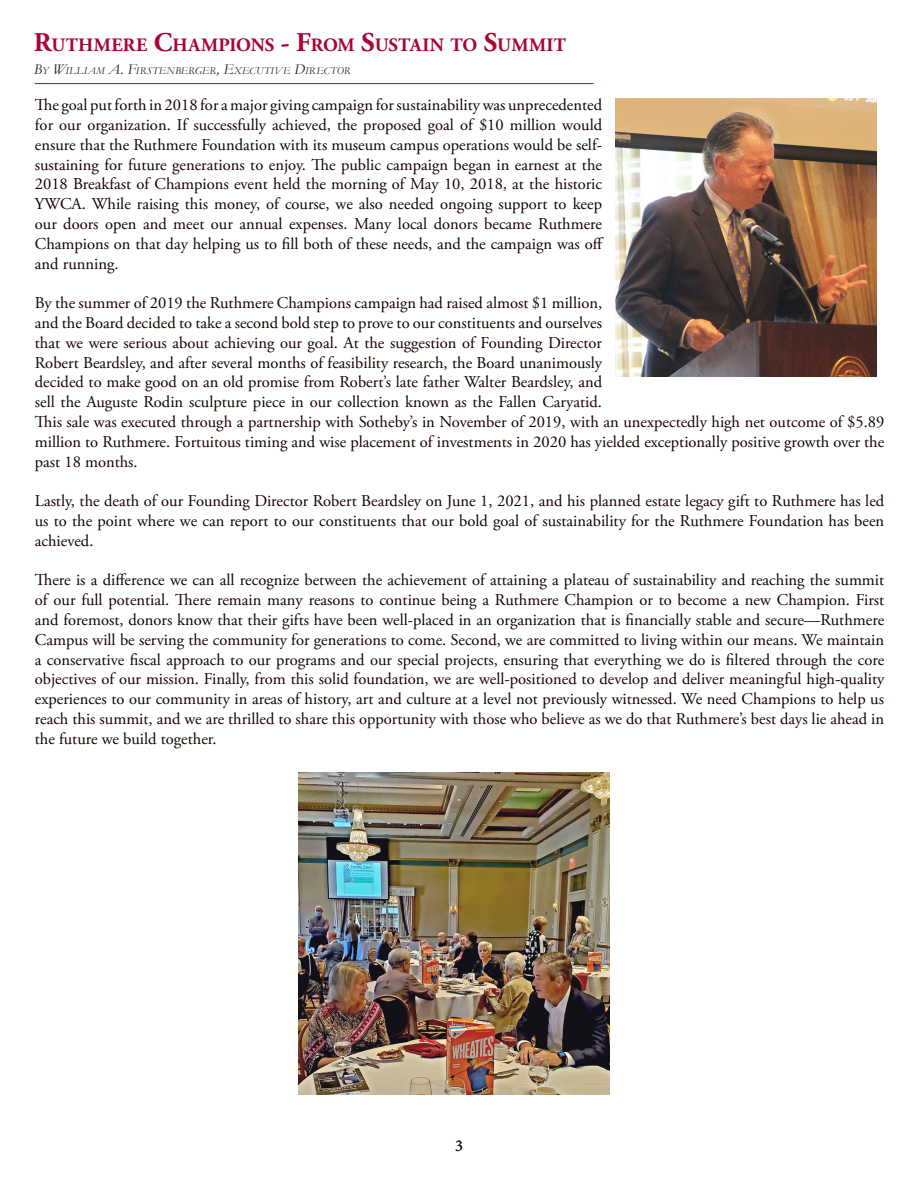
<style>
.page{position:relative;width:918px;height:1188px;background:#fff}
.page>*{position:absolute;margin:0;border:0;box-sizing:border-box;transform-origin:0 0}
.heading_1{font:700 18.9px "Adobe Garamond Pro";letter-spacing:.015em;color:#ab0333}
.t1{font:16.5px/19.8px "Adobe Garamond Pro";color:#160000;text-align:justify}
.t2{font:16.5px "Minion Pro";color:#231f20}
.heading_1-2{font:italic 10.5px "Garamond";letter-spacing:.035em;color:#231f20}
.s1{font-size:27px}
.s2{font-size:15px}
</style>
<div class="page">
<hr style="left:35px;top:83px;width:559px;height:1px;background:#ab0333">
<img style="left:616px;top:98px;width:260px;height:279px">
<img style="left:298px;top:773px;width:311px;height:322px">
<p class="heading_1" style="left:34px;top:34px;width:534px"><span class="s1">R</span>UTHMERE <span class="s1">C</span>HAMPIONS <span class="s1">- F</span>ROM <span class="s1">S</span>USTAIN TO <span class="s1">S</span>UMMIT</p>
<p class="heading_1-2" style="left:34px;top:63px;width:318px"><span class="s2">B</span>Y <span class="s2">W</span>ILLIAM <span class="s2">A. F</span>IRSTENBERGER<span class="s2">, E</span>XECUTIVE <span class="s2">D</span>IRECTOR</p>
<p class="t1" style="left:35px;top:96px;width:571px">The goal put forth in 2018 for a major giving campaign for sustainability was unprecedented for our organization. If successfully achieved, the proposed goal of $10 million would ensure that the Ruthmere Foundation with its museum campus operations would be self&shy;sustaining for future generations to enjoy. The public campaign began in earnest at the 2018 Breakfast of Champions event held the morning of May 10, 2018, at the historic YWCA. While raising this money, of course, we also needed ongoing support to keep our doors open and meet our annual expenses. Many local donors became Ruthmere Champions on that day helping us to fill both of these needs, and the campaign was off and running.</p>
<p class="t1" style="left:35px;top:294px;width:851px;text-align:left">By the summer of 2019 the Ruthmere Champions campaign had raised almost $1 million,<br>and the Board decided to take a second bold step to prove to our constituents and ourselves<br>that we were serious about achieving our goal. At the suggestion of Founding Director<br>Robert Beardsley, and after several months of feasibility research, the Board unanimously<br>decided to make good on an old promise from Robert’s late father Walter Beardsley, and<br>sell the Auguste Rodin sculpture piece in our collection known as the Fallen Caryatid.<br>This sale was executed through a partnership with Sotheby’s in November of 2019, with an unexpectedly high net outcome of $5.89 million to Ruthmere. Fortuitous timing and wise placement of investments in 2020 has yielded exceptionally positive growth over the past 18 months.</p>
<p class="t1" style="left:35px;top:492px;width:851px">Lastly, the death of our Founding Director Robert Beardsley on June 1, 2021, and his planned estate legacy gift to Ruthmere has led us to the point where we can report to our constituents that our bold goal of sustainability for the Ruthmere Foundation has been achieved.</p>
<p class="t1" style="left:35px;top:571px;width:851px">There is a difference we can all recognize between the achievement of attaining a plateau of sustainability and reaching the summit of our full potential. There remain many reasons to continue being a Ruthmere Champion or to become a new Champion. First and foremost, donors know that their gifts have been well-placed in an organization that is financially stable and secure—Ruthmere Campus will be serving the community for generations to come. Second, we are committed to living within our means. We maintain a conservative fiscal approach to our programs and our special projects, ensuring that everything we do is filtered through the core objectives of our mission. Finally, from this solid foundation, we are well-positioned to develop and deliver meaningful high-quality experiences to our community in areas of history, art and culture at a level not previously witnessed. We need Champions to help us reach this summit, and we are thrilled to share this opportunity with those who believe as we do that Ruthmere’s best days lie ahead in the future we build together.</p>
<p class="t2" style="left:455px;top:1134px;width:9px">3</p>
</div>
